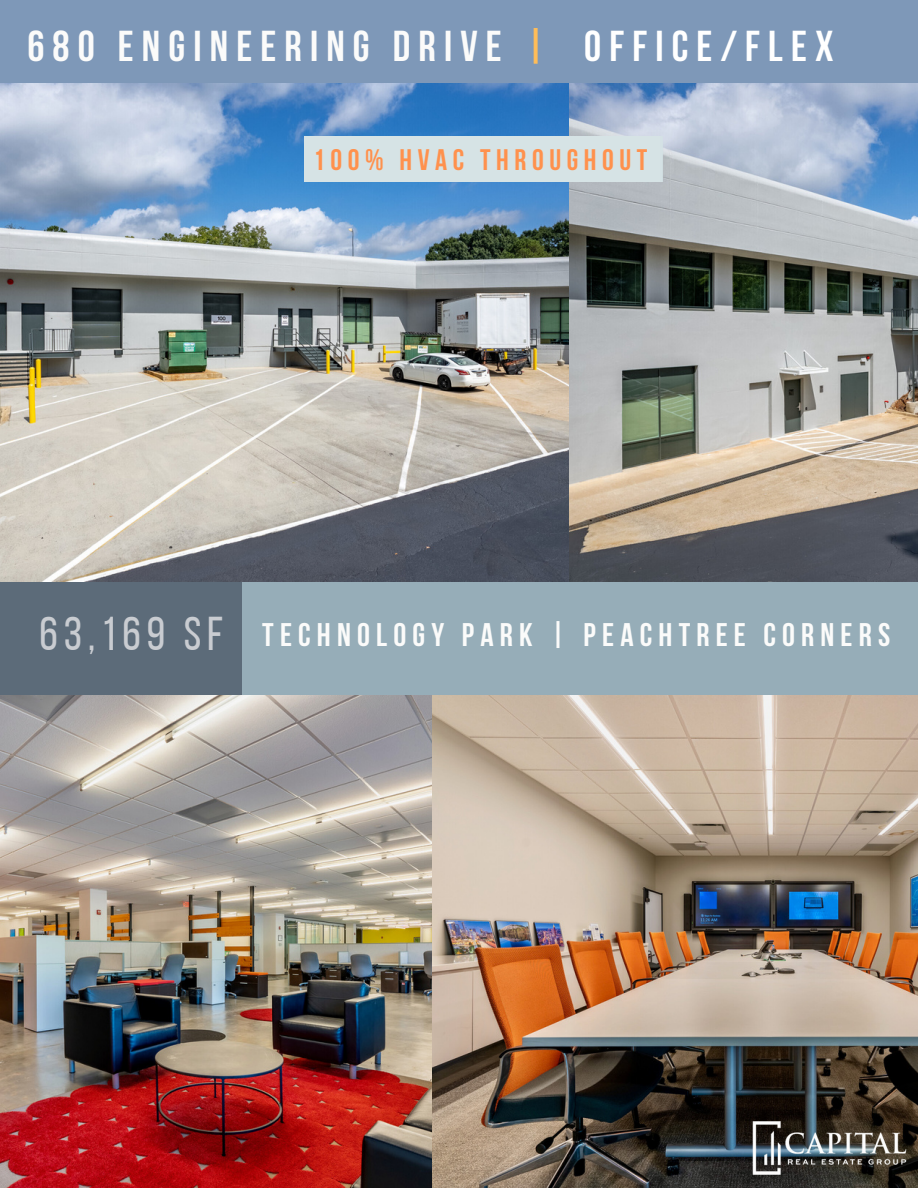
<style>
.page{position:relative;width:918px;height:1188px;background:#7e98b8}
.page>*{position:absolute;margin:0;border:0;box-sizing:border-box;transform-origin:0 0}
.t1{font:700 43.05px "Bebas Neue";letter-spacing:.19em;color:#fbfbfa}
.t2{font:700 32.55px "Bebas Neue";letter-spacing:.19em;color:#fbfbfa}
.t3{font:700 29.55px "Bebas Neue";letter-spacing:.19em;color:#ff914d}
.s1{color:#ffbd59}
.s2{color:#fff}
.s3{font-weight:400;font-size:47.4px;color:#c9ccd1}
</style>
<div class="page">
<div style="left:0;top:581px;width:258px;height:115px;background:#5c6b79"></div>
<div style="left:242px;top:582px;width:676px;height:114px;background:#96adb8"></div>
<img style="left:0;top:83px;width:918px;height:499px">
<img style="left:0;top:695px;width:918px;height:493px">
<img style="left:753px;top:1121px;width:154px;height:53px">
<div style="left:305px;top:136px;width:357px;height:45px;background:#d6e3e5"></div>
<h1 class="t1" style="left:27px;top:28px;width:808px">680 ENGINEERING DRIVE <span class="s1">|</span> <span class="s2">OFFICE/FLEX</span></h1>
<p class="t3" style="left:313px;top:148px;width:336px">100% HVAC THROUGHOUT</p>
<p class="t2" style="left:40px;top:622px;width:852px"><span class="s3">63,169 SF</span> TECHNOLOGY PARK | PEACHTREE CORNERS</p>
</div>
